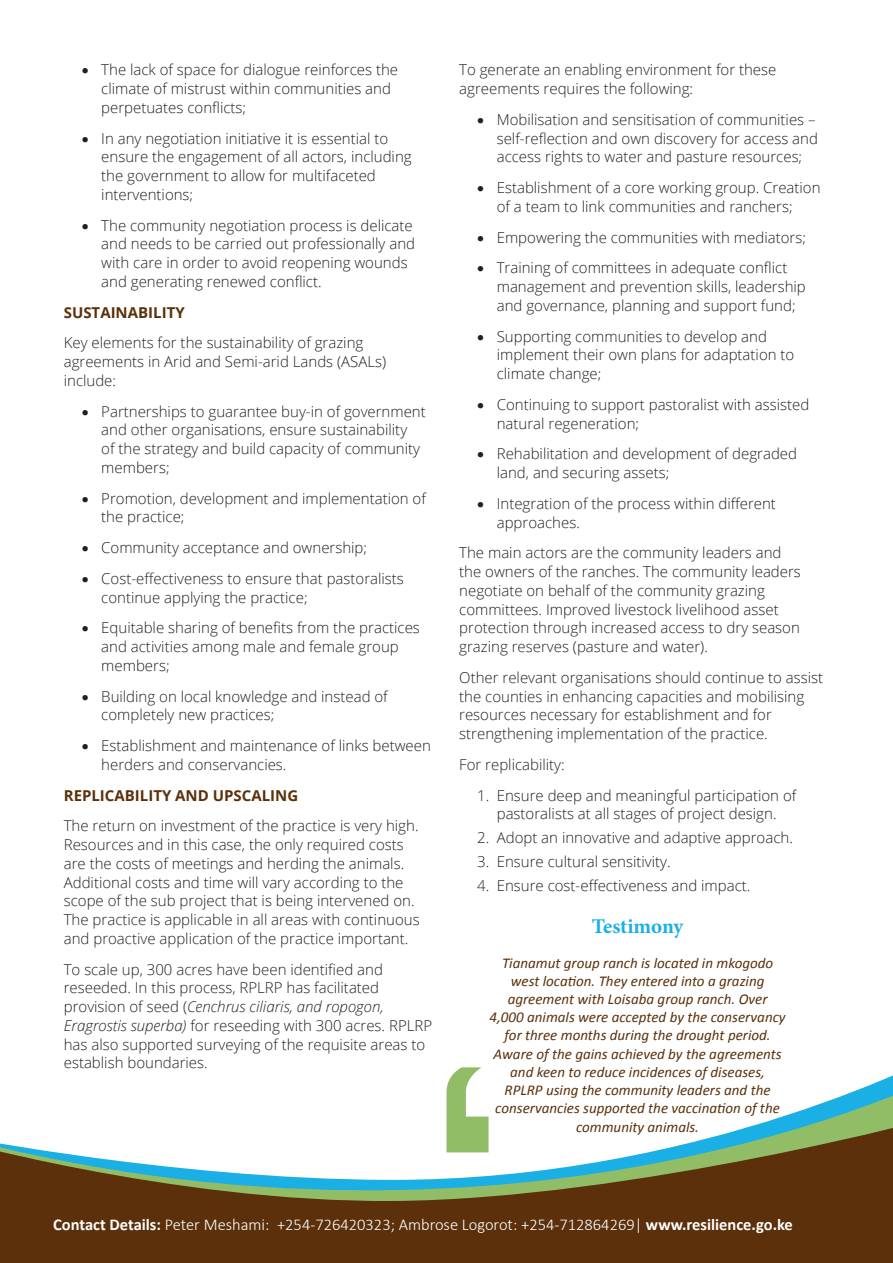
<style>
.page{position:relative;width:893px;height:1263px;background:#fff}
.page>*{position:absolute;margin:0;border:0;box-sizing:border-box;transform-origin:0 0}
.t1{font:700 21px "Minion Pro";letter-spacing:-.005em;color:#1aafe5}
.t2{font:300 16.5px "Calibri";color:#fff}
.Default{font:300 15px/18.8px "Open Sans";color:#231f20}
.t3{font:italic 15px/18.1px "Calibri";color:#5b300b;text-align:center}
.Default-2{font:700 15px "Open Sans";color:#5b300b}
.s1{font-style:italic}
.s2{font-weight:700}
</style>
<div class="page">
<svg style="left:787px;top:1075px;width:106px;height:40px"></svg>
<svg style="left:0;top:1115px;width:893px;height:148px;fill:#5b300b"></svg>
<svg style="left:446px;top:1067px;width:43px;height:85px"></svg>
<p class="Default" style="left:101px;top:60px;width:298px;text-indent:-20px">• The lack of space for dialogue reinforces the climate of mistrust within communities and perpetuates conflicts;</p>
<p class="Default" style="left:101px;top:128px;width:312px;text-indent:-20px">• In any negotiation initiative it is essential to ensure the engagement of all actors, including the government to allow for multifaceted interventions;</p>
<p class="Default" style="left:101px;top:215px;width:315px;text-indent:-20px">• The community negotiation process is delicate and needs to be carried out professionally and with care in order to avoid reopening wounds and generating renewed conflict.</p>
<p class="Default-2" style="left:64px;top:301px;width:122px">SUSTAINABILITY</p>
<p class="Default" style="left:64px;top:333px;width:324px">Key elements for the sustainability of grazing agreements in Arid and Semi-arid Lands (ASALs) include:</p>
<p class="Default" style="left:101px;top:401px;width:326px;text-indent:-20px">• Partnerships to guarantee buy-in of government and other organisations, ensure sustainability<br>of the strategy and build capacity of community members;</p>
<p class="Default" style="left:101px;top:488px;width:326px;text-indent:-20px">• Promotion, development and implementation of the practice;</p>
<p class="Default" style="left:82px;top:538px;width:287px">• Community acceptance and ownership;</p>
<p class="Default" style="left:101px;top:569px;width:304px;text-indent:-20px">• Cost-effectiveness to ensure that pastoralists continue applying the practice;</p>
<p class="Default" style="left:101px;top:618px;width:320px;text-indent:-20px">• Equitable sharing of benefits from the practices and activities among male and female group members;</p>
<p class="Default" style="left:101px;top:686px;width:288px;text-indent:-20px">• Building on local knowledge and instead of completely new practices;</p>
<p class="Default" style="left:101px;top:736px;width:331px;text-indent:-20px">• Establishment and maintenance of links between herders and conservancies.</p>
<p class="Default-2" style="left:64px;top:784px;width:236px">REPLICABILITY AND UPSCALING</p>
<p class="Default" style="left:64px;top:816px;width:357px">The return on investment of the practice is very high.<br>Resources and in this case, the only required costs are the costs of meetings and herding the animals.<br>Additional costs and time will vary according to the scope of the sub project that is being intervened on.<br>The practice is applicable in all areas with continuous and proactive application of the practice important.</p>
<p class="Default" style="left:64px;top:959px;width:370px">To scale up, 300 acres have been identified and reseeded. In this process, RPLRP has facilitated provision of seed (<span class="s1">Cenchrus ciliaris, and ropogon, Eragrostis superba)</span> for reseeding with 300 acres. RPLRP has also supported surveying of the requisite areas to establish boundaries.</p>
<p class="Default" style="left:459px;top:60px;width:319px">To generate an enabling environment for these agreements requires the following:</p>
<p class="Default" style="left:497px;top:110px;width:323px;text-indent:-20px">• Mobilisation and sensitisation of communities – self-reflection and own discovery for access and access rights to water and pasture resources;</p>
<p class="Default" style="left:477px;top:178px;width:345px;text-align:center">• Establishment of a core working group. Creation of a team to link communities and ranchers;</p>
<p class="Default" style="left:477px;top:227px;width:330px">• Empowering the communities with mediators;</p>
<p class="Default" style="left:497px;top:258px;width:311px;text-indent:-20px">• Training of committees in adequate conflict management and prevention skills, leadership and governance, planning and support fund;</p>
<p class="Default" style="left:497px;top:326px;width:299px;text-indent:-20px">• Supporting communities to develop and implement their own plans for adaptation to climate change;</p>
<p class="Default" style="left:497px;top:395px;width:314px;text-indent:-20px">• Continuing to support pastoralist with assisted natural regeneration;</p>
<p class="Default" style="left:497px;top:444px;width:302px;text-indent:-20px">• Rehabilitation and development of degraded land, and securing assets;</p>
<p class="Default" style="left:497px;top:494px;width:281px;text-indent:-20px">• Integration of the process within different approaches.</p>
<p class="Default" style="left:459px;top:543px;width:343px">The main actors are the community leaders and the owners of the ranches. The community leaders negotiate on behalf of the community grazing committees. Improved livestock livelihood asset protection through increased access to dry season grazing reserves (pasture and water).</p>
<p class="Default" style="left:459px;top:668px;width:365px">Other relevant organisations should continue to assist the counties in enhancing capacities and mobilising resources necessary for establishment and for strengthening implementation of the practice.</p>
<p class="Default" style="left:459px;top:755px;width:107px">For replicability:</p>
<p class="Default" style="left:477px;top:785px;width:321px;text-align:center">1. Ensure deep and meaningful participation of pastoralists at all stages of project design.</p>
<p class="Default" style="left:477px;top:828px;width:317px">2. Adopt an innovative and adaptive approach.</p>
<p class="Default" style="left:477px;top:852px;width:195px">3. Ensure cultural sensitivity.</p>
<p class="Default" style="left:477px;top:876px;width:275px">4. Ensure cost-effectiveness and impact.</p>
<p class="t1" style="left:592px;top:911px;width:93px">Testimony</p>
<p class="t3" style="left:490px;top:953px;width:298px">Tianamut group ranch is located in mkogodo west location. They entered into a grazing agreement with Loisaba group ranch. Over 4,000 animals were accepted by the conservancy for three months during the drought period.<br>Aware of the gains achieved by the agreements and keen to reduce incidences of diseases, RPLRP using the community leaders and the conservancies supported the vaccination of the community animals.</p>
<p class="t2" style="left:53px;top:1214px;width:741px"><span class="s2">Contact Details:</span> Peter Meshami: +254-726420323; Ambrose Logorot: +254-712864269| <span class="s2">www.resilience.go.ke</span></p>
</div>
